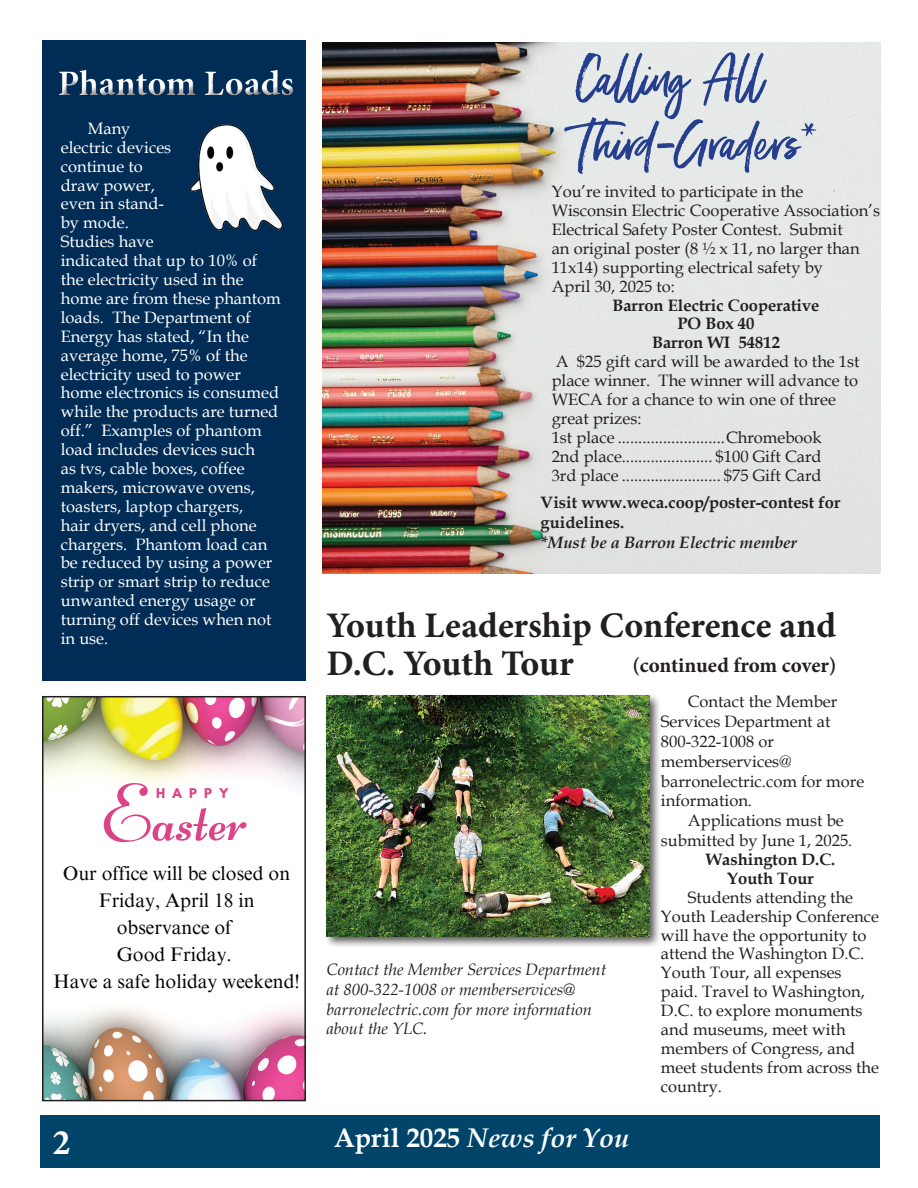
<style>
.page{position:relative;width:918px;height:1188px;background:#fff}
.page>*{position:absolute;margin:0;border:0;box-sizing:border-box;transform-origin:0 0}
.t1{font:72.15px "Lucien Schoenschriftv CAT";color:#d48}
.t2{font:54px/64.8px "Moonstone";color:#253f8e}
.t3{font:700 36px/37.5px "Minion Pro";letter-spacing:-.005em;color:#231f20}
.t4{font:700 36px "Minion Pro";letter-spacing:-.005em;color:#fff}
.t5{font:italic 700 27px "Book Antiqua";color:#fff}
.t6{font:700 21px "Minion Pro";letter-spacing:-.005em;color:#231f20}
.t7{font:19.65px/26.8px "Times NRMT Pro";color:#040503;text-align:center}
.t8{font:16.5px/18.9px "Book Antiqua";color:#231f20}
.t9{font:16.5px/18.9px "Book Antiqua";color:#fff}
.t10{font:700 16.5px/18.9px "Book Antiqua";color:#231f20;text-align:center}
.t11{font:italic 16.5px/19.8px "Book Antiqua";color:#231f20}
.t12{font:italic 700 16.5px "Book Antiqua";color:#231f20}
.t13{font:700 11.85px "League Spartan";letter-spacing:.605em;color:#d48}
.s1{font-style:normal}
</style>
<div class="page">
<div style="left:40px;top:1115px;width:840px;height:53px;background:#00446a"></div>
<img style="left:322px;top:42px;width:558px;height:531px">
<div style="left:324px;top:693px;width:338px;height:255px;background:#231f20;opacity:.75"></div>
<img style="left:327px;top:695px;width:322px;height:241px">
<div style="left:42px;top:40px;width:263px;height:641px;background:#002c55"></div>
<div style="left:51px;top:62px;width:254px;height:45px;background:#231f20;opacity:.75"></div>
<img style="left:190px;top:124px;width:93px;height:107px">
<img style="left:45px;top:699px;width:258px;height:399px">
<div style="left:42px;top:696px;width:264px;height:405px;border:2px solid #231f20"></div>
<h3 class="t4" style="left:58px;top:58px;width:238px">Phantom Loads</h3>
<p class="t9" style="left:61px;top:118px;width:221px;text-indent:27px">Many<br>electric devices<br>continue to<br>draw power,<br>even in stand-<br>by mode.<br>Studies have<br>indicated that up to 10% of the electricity used in the home are from these phantom loads. The Department of<br>Energy has stated, “In the average home, 75% of the electricity used to power home electronics is consumed while the products are turned off.” Examples of phantom load includes devices such<br>as tvs, cable boxes, coffee makers, microwave ovens, toasters, laptop chargers,<br>hair dryers, and cell phone chargers. Phantom load can be reduced by using a power strip or smart strip to reduce unwanted energy usage or turning off devices when not in use.</p>
<h1 class="t1" style="left:104px;top:765px;width:143px">Easter</h1>
<p class="t13" style="left:156px;top:784px;width:73px">HAPPY</p>
<p class="t7" style="left:54px;top:861px;width:248px">Our office will be closed on<br>Friday, April 18 in observance of<br>Good Friday.<br>Have a safe holiday weekend!</p>
<h2 class="t2" style="left:579px;top:43px;width:233px">Calling All<br>Third-Graders*</h2>
<p class="t8" style="left:552px;top:182px;width:330px">You’re invited to participate in the Wisconsin Electric Cooperative Association’s Electrical Safety Poster Contest. Submit<br>an original poster (8 ½ x 11, no larger than 11x14) supporting electrical safety by<br>April 30, 2025 to:</p>
<p class="t10" style="left:612px;top:295px;width:209px">Barron Electric Cooperative<br>PO Box 40<br>Barron WI 54812</p>
<p class="t8" style="left:552px;top:352px;width:309px">A $25 gift card will be awarded to the 1st place winner. The winner will advance to WECA for a chance to win one of three great prizes:<br>1st place ..........................Chromebook<br>2nd place...................... $100 Gift Card<br>3rd place ........................ $75 Gift Card</p>
<p class="t10" style="left:541px;top:493px;width:301px;line-height:19.8px;text-align:left">Visit www.weca.coop/poster-contest for guidelines.</p>
<p class="t12" style="left:541px;top:531px;width:258px">*Must be a Barron Electric member</p>
<h3 class="t3" style="left:327px;top:606px;width:511px">Youth Leadership Conference and<br>D.C. Youth Tour</h3>
<p class="t6" style="left:632px;top:651px;width:205px">(continued from cover)</p>
<p class="t11" style="left:327px;top:959px;width:281px">Contact the Member Services Department at 800-322-1008 or memberservices@ barronelectric.com for more information about the YLC.</p>
<p class="t8" style="left:661px;top:692px;width:205px;line-height:19.8px;text-indent:27px">Contact the Member<br>Services Department at<br>800-322-1008 or memberservices@ barronelectric.com for more information.</p>
<p class="t8" style="left:661px;top:810px;width:193px;line-height:19.8px;text-indent:27px">Applications must be submitted by June 1, 2025.</p>
<p class="t10" style="left:706px;top:850px;width:131px">Washington D.C.<br>Youth Tour</p>
<p class="t8" style="left:661px;top:887px;width:220px;text-indent:27px">Students attending the<br>Youth Leadership Conference will have the opportunity to attend the Washington D.C.<br>Youth Tour, all expenses paid. Travel to Washington,<br>D.C. to explore monuments and museums, meet with members of Congress, and meet students from across the country.</p>
<h3 class="t4" style="left:52px;top:1117px;width:19px">2</h3>
<h3 class="t5" style="left:334px;top:1119px;width:297px"><span class="s1">April 2025</span> News for You</h3>
</div>
